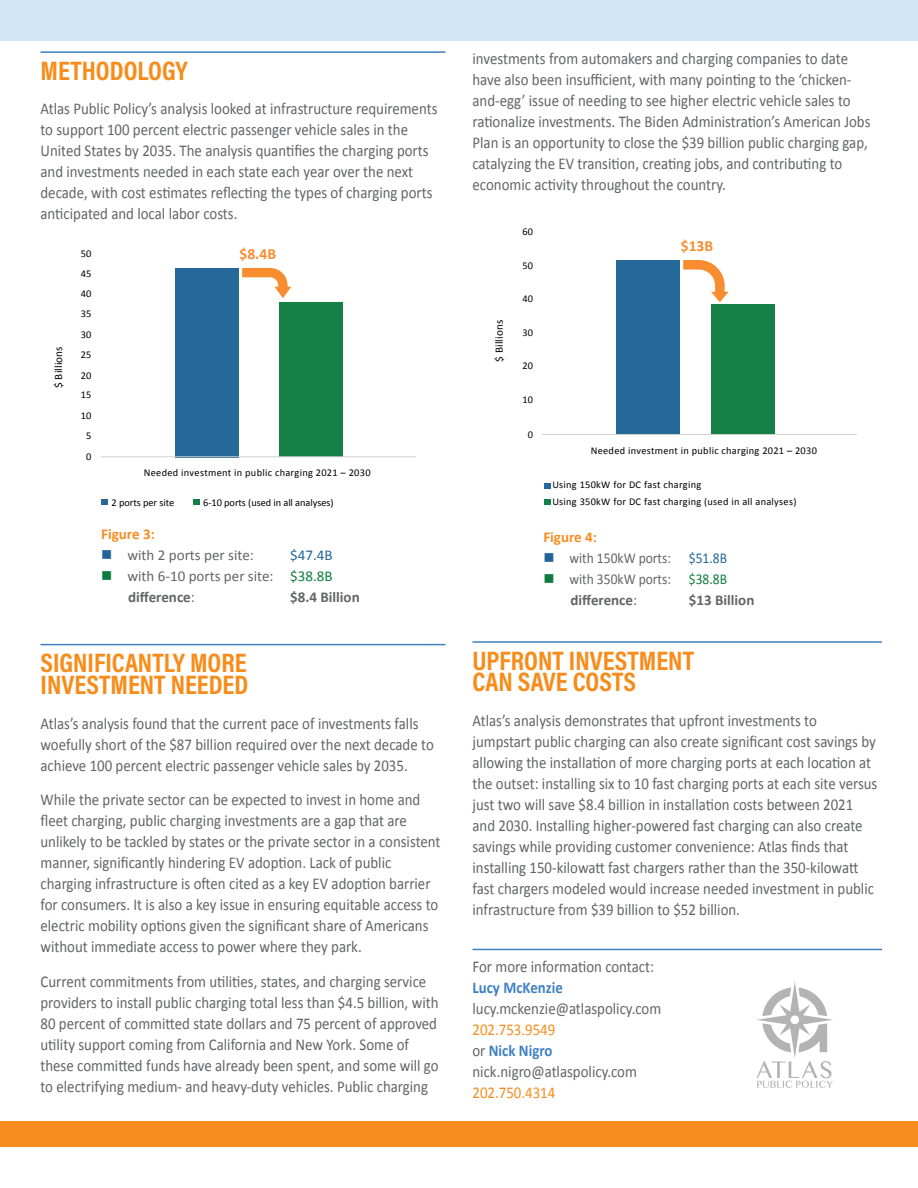
<style>
.page{position:relative;width:918px;height:1188px;background:#fff}
.page>*{position:absolute;margin:0;border:0;box-sizing:border-box;transform-origin:0 0}
.t1{font:27px/21.8px "Acumin Variable Concept";color:#f78c1a}
.t2{font:16.5px/21px "Calibri";color:#636466;scale:.9 1}
.t3{font:700 16.5px "Calibri";color:#3e81c3;scale:.9 1}
.t4{font:16.5px "Calibri";color:#f78c1f;scale:.9 1}
.t5{font:700 15.6px "Calibri";color:#f78d2e}
.t6{font:700 15.45px "Calibri";color:#f78d2e}
.t7{font:15px/21px "Calibri";color:#636466}
.t8{font:15px/21px "Calibri";color:#636466;scale:.9 1}
.t9{font:700 15px "Calibri";color:#636466}
.t10{font:700 15px "Calibri";color:#f78c1f}
.t11{font:15px "Calibri";color:#226498}
.t12{font:11.25px "Calibri";letter-spacing:.01em;color:#000}
.t13{font:10.35px/16.4px "Calibri";letter-spacing:.025em;color:#000}
.t14{font:10.35px "Calibri";letter-spacing:-.005em;color:#000}
.s1{color:#226498}
.s2{color:#0d7b3e}
.s3{font-weight:700}
.s4{color:#f78c1f}
.s5{font-weight:700;color:#3e81c3}
</style>
<div class="page">
<div style="left:0;top:0;width:918px;height:40px;background:#d2e6f5"></div>
<svg style="left:756px;top:982px;width:77px;height:106px"></svg>
<hr style="left:40px;top:51px;width:406px;height:2px;background:#3e81c3">
<hr style="left:40px;top:644px;width:406px;height:1px;background:#3e81c3">
<hr style="left:472px;top:641px;width:410px;height:2px;background:#3e81c3">
<hr style="left:472px;top:949px;width:410px;height:1px;background:#3e81c3">
<div style="left:0;top:1121px;width:918px;height:26px;background:#f78c1f"></div>
<div style="left:616px;top:260px;width:64px;height:175px;background:#24699a"></div>
<div style="left:711px;top:304px;width:64px;height:131px;background:#158046"></div>
<hr style="left:542px;top:434px;width:315px;height:1px;background:#d0d1d1">
<svg style="left:544px;top:483px;width:6px;height:5px"></svg>
<svg style="left:544px;top:500px;width:6px;height:5px"></svg>
<svg style="left:683px;top:260px;width:46px;height:42px"></svg>
<div style="left:175px;top:268px;width:64px;height:189px;background:#24699a"></div>
<div style="left:279px;top:303px;width:64px;height:154px;background:#158046"></div>
<hr style="left:101px;top:456px;width:315px;height:1px;background:#d0d1d1">
<svg style="left:101px;top:500px;width:7px;height:5px"></svg>
<svg style="left:193px;top:500px;width:6px;height:5px"></svg>
<svg style="left:242px;top:268px;width:49px;height:30px"></svg>
<h1 class="t1" style="left:40px;top:59px;width:149px">METHODOLOGY</h1>
<p class="t2" style="left:40px;top:98px;width:443px">Atlas Public Policy’s analysis looked at infrastructure requirements to support 100 percent electric passenger vehicle sales in the United States by 2035. The analysis quantifies the charging ports and investments needed in each state each year over the next decade, with cost estimates reflecting the types of charging ports anticipated and local labor costs.</p>
<p class="t12" style="left:51px;top:388px;width:43px;rotate:-90deg">$ Billions</p>
<p class="t13" style="left:81px;top:245px;width:12px">50</p>
<p class="t13" style="left:81px;top:265px;width:12px">45</p>
<p class="t13" style="left:81px;top:285px;width:12px">40</p>
<p class="t13" style="left:81px;top:305px;width:12px">35</p>
<p class="t13" style="left:81px;top:326px;width:12px">30</p>
<p class="t13" style="left:81px;top:346px;width:12px">25</p>
<p class="t13" style="left:81px;top:367px;width:12px">20</p>
<p class="t13" style="left:81px;top:387px;width:12px">15</p>
<p class="t13" style="left:81px;top:407px;width:12px">10</p>
<p class="t13" style="left:86px;top:427px;width:7px">5</p>
<p class="t13" style="left:86px;top:448px;width:7px">0</p>
<p class="t5" style="left:240px;top:243px;width:38px">$8.4B</p>
<p class="t13" style="left:144px;top:464px;width:228px">Needed investment in public charging 2021 – 2030</p>
<p class="t14" style="left:112px;top:495px;width:64px">2 ports per site</p>
<p class="t14" style="left:203px;top:495px;width:132px">6-10 ports (used in all analyses)</p>
<p class="t10" style="left:101px;top:523px;width:55px">Figure 3:</p>
<p class="t7" style="left:101px;top:544px;width:154px"><span class="s1">■</span> with 2 ports per site:</p>
<p class="t11" style="left:290px;top:544px;width:44px">$47.4B</p>
<p class="t7" style="left:128px;top:565px;width:206px;text-indent:-27px"><span class="s2">■</span> with 6-10 ports per site: <span class="s2">$38.8B </span><span class="s3">difference</span>:</p>
<p class="t9" style="left:290px;top:586px;width:71px">$8.4 Billion</p>
<h1 class="t1" style="left:40px;top:651px;width:209px">SIGNIFICANTLY MORE<br>INVESTMENT NEEDED</h1>
<p class="t2" style="left:40px;top:712px;width:439px">Atlas’s analysis found that the current pace of investments falls woefully short of the $87 billion required over the next decade to achieve 100 percent electric passenger vehicle sales by 2035.</p>
<p class="t2" style="left:40px;top:789px;width:446px">While the private sector can be expected to invest in home and fleet charging, public charging investments are a gap that are unlikely to be tackled by states or the private sector in a consistent manner, significantly hindering EV adoption. Lack of public charging infrastructure is often cited as a key EV adoption barrier for consumers. It is also a key issue in ensuring equitable access to electric mobility options given the significant share of Americans without immediate access to power where they park.</p>
<p class="t2" style="left:40px;top:970px;width:444px">Current commitments from utilities, states, and charging service providers to install public charging total less than $4.5 billion, with 80 percent of committed state dollars and 75 percent of approved utility support coming from California and New York. Some of these committed funds have already been spent, and some will go to electrifying medium- and heavy-duty vehicles. Public charging</p>
<p class="t2" style="left:473px;top:47px;width:444px">investments from automakers and charging companies to date have also been insufficient, with many pointing to the ‘chicken&shy;and-egg’ issue of needing to see higher electric vehicle sales to rationalize investments. The Biden Administration’s American Jobs Plan is an opportunity to close the $39 billion public charging gap, catalyzing the EV transition, creating jobs, and contributing to economic activity throughout the country.</p>
<p class="t12" style="left:491px;top:362px;width:43px;rotate:-90deg">$ Billions</p>
<p class="t13" style="left:523px;top:223px;width:12px">60</p>
<p class="t13" style="left:523px;top:257px;width:12px">50</p>
<p class="t13" style="left:523px;top:290px;width:12px">40</p>
<p class="t13" style="left:523px;top:324px;width:12px">30</p>
<p class="t13" style="left:523px;top:358px;width:12px">20</p>
<p class="t13" style="left:523px;top:391px;width:12px">10</p>
<p class="t13" style="left:528px;top:426px;width:7px">0</p>
<p class="t6" style="left:681px;top:235px;width:34px">$13B</p>
<p class="t13" style="left:591px;top:442px;width:228px">Needed investment in public charging 2021 – 2030</p>
<p class="t13" style="left:552px;top:476px;width:246px">Using 150kW for DC fast charging<br>Using 350kW for DC fast charging (used in all analyses)</p>
<p class="t10" style="left:543px;top:527px;width:55px">Figure 4:</p>
<p class="t8" style="left:543px;top:547px;width:206px"><span class="s1">■</span> with 150kW ports: <span class="s1">$51.8B</span></p>
<p class="t8" style="left:571px;top:568px;width:175px;text-indent:-27px"><span class="s2">■</span> with 350kW ports: <span class="s2">$38.8B </span><span class="s3">difference</span>:</p>
<p class="t9" style="left:689px;top:590px;width:67px">$13 Billion</p>
<h1 class="t1" style="left:472px;top:648px;width:223px">UPFRONT INVESTMENT<br>CAN SAVE COSTS</h1>
<p class="t2" style="left:472px;top:710px;width:451px">Atlas’s analysis demonstrates that upfront investments to jumpstart public charging can also create significant cost savings by allowing the installation of more charging ports at each location at the outset: installing six to 10 fast charging ports at each site versus just two will save $8.4 billion in installation costs between 2021 and 2030. Installing higher-powered fast charging can also create savings while providing customer convenience: Atlas finds that installing 150-kilowatt fast chargers rather than the 350-kilowatt fast chargers modeled would increase needed investment in public infrastructure from $39 billion to $52 billion.</p>
<p class="t2" style="left:472px;top:956px;width:203px">For more information contact:</p>
<p class="t3" style="left:472px;top:976px;width:102px">Lucy McKenzie</p>
<p class="t2" style="left:472px;top:998px;width:211px">lucy.mckenzie@atlaspolicy.com</p>
<p class="t2" style="left:472px;top:1019px;width:184px"><span class="s4">202.753.9549<br></span>or <span class="s5">Nick Nigro </span>nick.nigro@atlaspolicy.com</p>
<p class="t4" style="left:472px;top:1081px;width:93px">202.750.4314</p>
</div>
